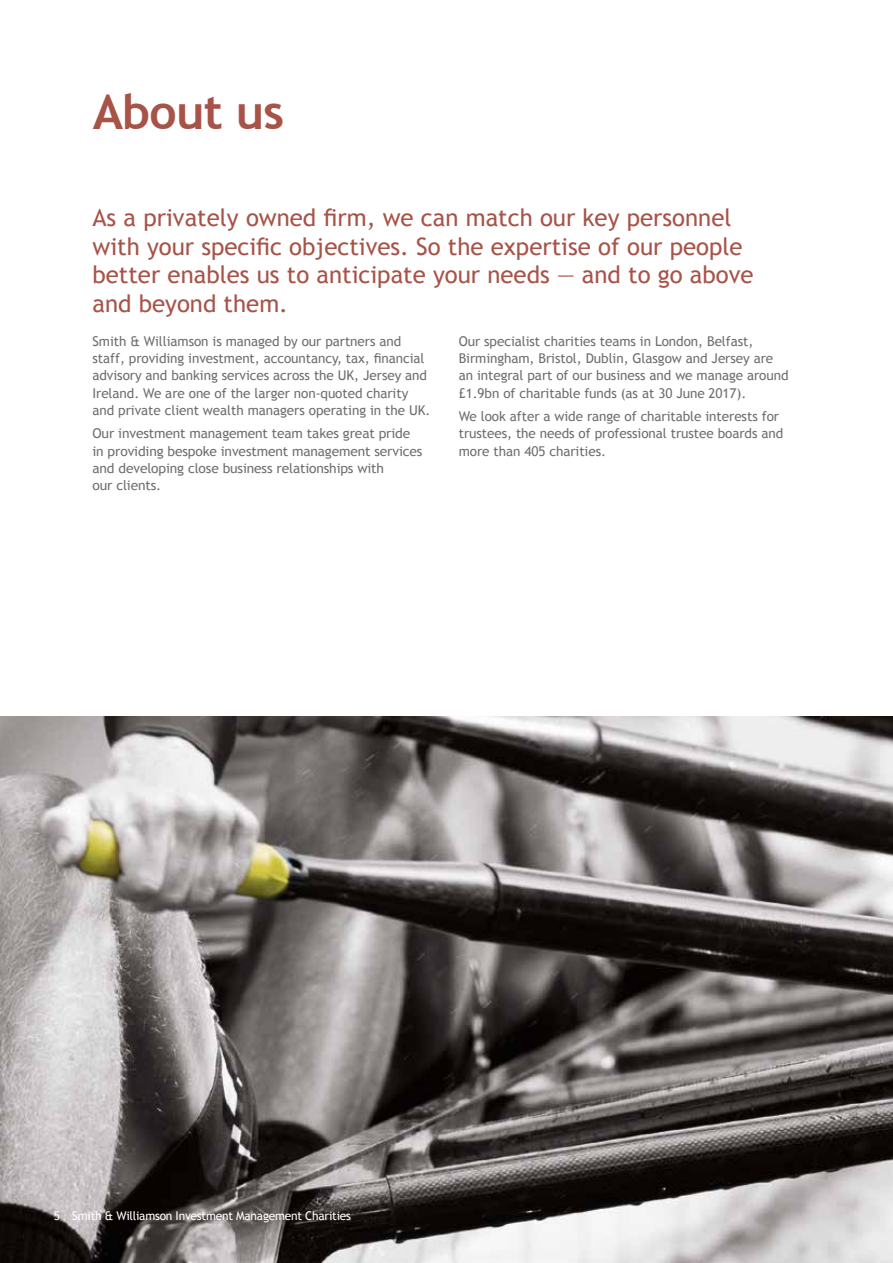
<style>
.page{position:relative;width:893px;height:1263px;background:#fff}
.page>*{position:absolute;margin:0;border:0;box-sizing:border-box;transform-origin:0 0}
.t1{font:700 48px "Trebuchet MS";letter-spacing:-.015em;color:#a75348}
.t2{font:24px/28.5px "Trebuchet MS";color:#a75348}
.t3{font:13.5px/17.2px "Trebuchet MS";letter-spacing:-.005em;color:#6f6f6e}
.t4{font:12px "Trebuchet MS";letter-spacing:-.02em;color:#fff}
</style>
<div class="page">
<img style="left:0;top:716px;width:893px;height:547px">
<h1 class="t1" style="left:93px;top:82px;width:193px">About us</h1>
<h2 class="t2" style="left:92px;top:204px;width:663px">As a privately owned firm, we can match our key personnel with your specific objectives. So the expertise of our people better enables us to anticipate your needs — and to go above and beyond them.</h2>
<p class="t3" style="left:92px;top:333px;width:339px">Smith &amp; Williamson is managed by our partners and staff, providing investment, accountancy, tax, financial advisory and banking services across the UK, Jersey and Ireland. We are one of the larger non-quoted charity and private client wealth managers operating in the UK.</p>
<p class="t3" style="left:92px;top:425px;width:332px">Our investment management team takes great pride in providing bespoke investment management services and developing close business relationships with<br>our clients.</p>
<p class="t3" style="left:459px;top:333px;width:331px">Our specialist charities teams in London, Belfast, Birmingham, Bristol, Dublin, Glasgow and Jersey are an integral part of our business and we manage around £1.9bn of charitable funds (as at 30 June 2017).</p>
<p class="t3" style="left:459px;top:408px;width:326px">We look after a wide range of charitable interests for trustees, the needs of professional trustee boards and more than 405 charities.</p>
<p class="t4" style="left:54px;top:1208px;width:299px">5 Smith &amp; Williamson Investment Management Charities</p>
</div>
